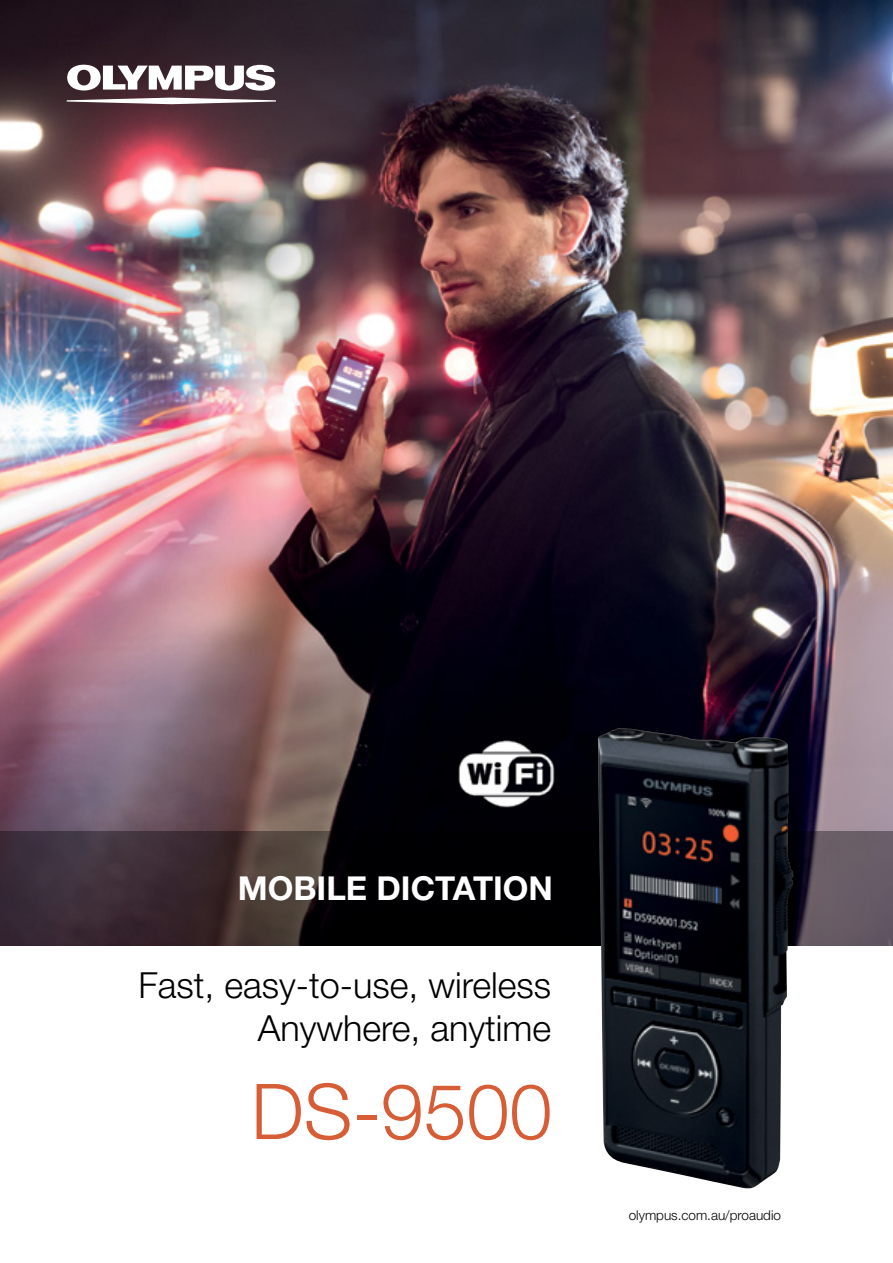
<style>
.page{position:relative;width:893px;height:1263px;background:#fff}
.page>*{position:absolute;margin:0;border:0;box-sizing:border-box;transform-origin:0 0}
.t1{font:300 77.1px "Helvetica Neue LT Std";color:#d65d35}
.t2{font:300 36px/43.2px "Helvetica Neue LT Std";color:#000;text-align:right}
.t3{font:700 33px "Helvetica Neue LT Std";color:#fff}
.t4{font:300 13.5px "Helvetica Neue LT Pro";color:#000}
</style>
<div class="page">
<img style="left:0;top:0;width:893px;height:831px">
<svg style="left:67px;top:65px;width:208px;height:26px"></svg>
<svg style="left:67px;top:98px;width:209px;height:6px"></svg>
<svg style="left:0;top:831px;width:893px;height:115px;background:#292125"></svg>
<img style="left:598px;top:728px;width:195px;height:461px">
<img style="left:449px;top:739px;width:118px;height:70px">
<p class="t3" style="left:238px;top:868px;width:317px">MOBILE DICTATION</p>
<p class="t2" style="left:138px;top:962px;width:414px">Fast, easy-to-use, wireless<br>Anywhere, anytime</p>
<h1 class="t1" style="left:251px;top:1064px;width:303px">DS-9500</h1>
<p class="t4" style="left:629px;top:1207px;width:154px">olympus.com.au/proaudio</p>
</div>
